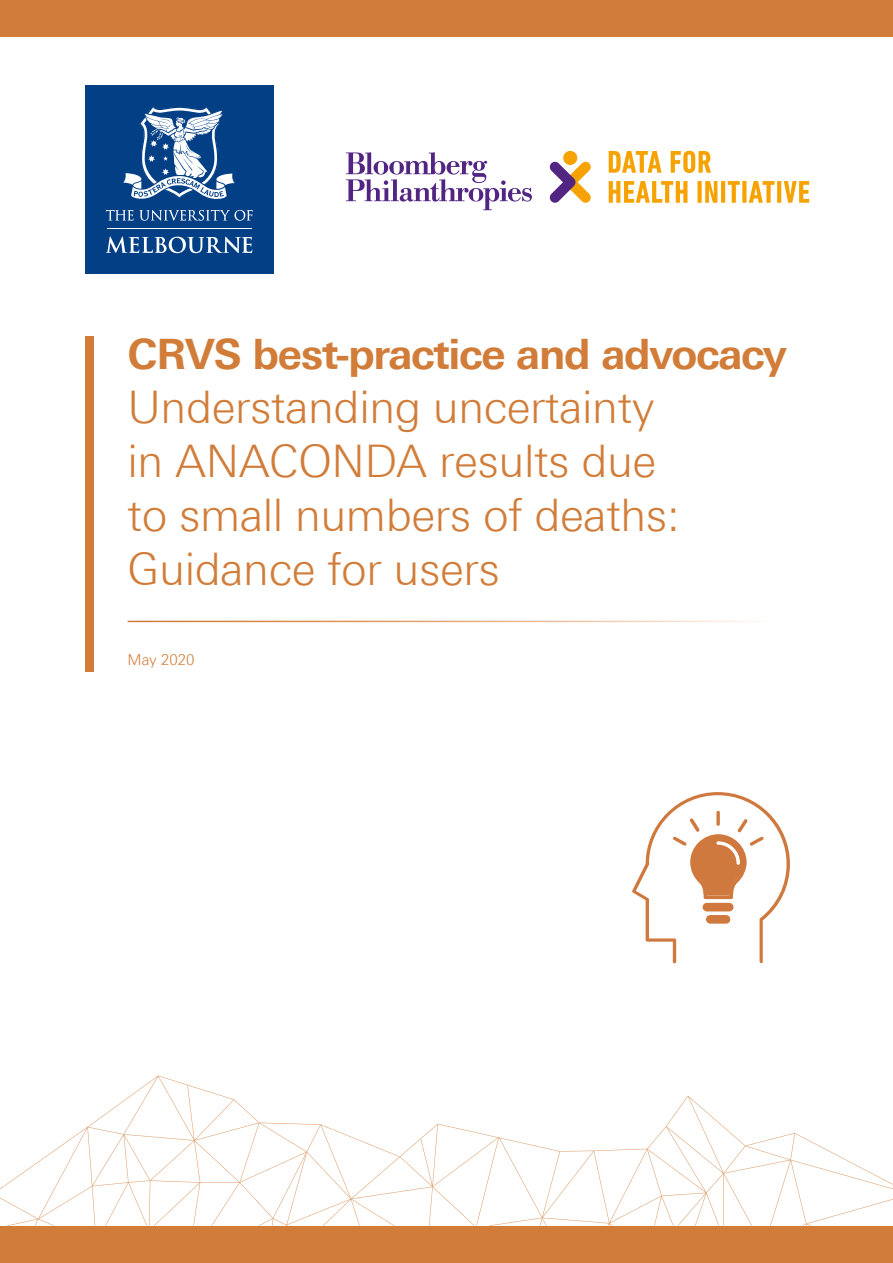
<style>
.page{position:relative;width:893px;height:1263px;background:#fff}
.page>*{position:absolute;margin:0;border:0;box-sizing:border-box;transform-origin:0 0}
.t1{font:300 45px/54px "Linotype Univers 330";letter-spacing:-.01em;color:#d17d39}
.t2{font:700 42px "Linotype Univers 630";letter-spacing:-.03em;color:#d17d39}
.t3{font:300 15px "Linotype Univers 330";color:#d17d39}
</style>
<div class="page">
<svg style="left:0;top:1075px;width:893px;height:151px"></svg>
<div style="left:0;top:1226px;width:893px;height:37px;background:#d17d39"></div>
<div style="left:0;top:0;width:893px;height:37px;background:#d17d39"></div>
<svg style="left:609px;top:151px;width:52px;height:22px"></svg>
<svg style="left:671px;top:151px;width:40px;height:22px"></svg>
<svg style="left:609px;top:181px;width:78px;height:22px"></svg>
<div style="left:697px;top:181px;width:5px;height:22px;background:#f6a200"></div>
<svg style="left:705px;top:181px;width:12px;height:22px"></svg>
<hr style="left:721px;top:181px;width:4px;height:22px;background:#f6a200">
<svg style="left:728px;top:181px;width:12px;height:22px"></svg>
<svg style="left:742px;top:181px;width:4px;height:22px"></svg>
<svg style="left:749px;top:181px;width:26px;height:22px"></svg>
<svg style="left:777px;top:181px;width:4px;height:22px"></svg>
<svg style="left:784px;top:181px;width:25px;height:22px"></svg>
<svg style="left:346px;top:152px;width:186px;height:58px"></svg>
<svg style="left:549px;top:161px;width:42px;height:42px"></svg>
<div style="left:563px;top:151px;width:14px;height:14px;background:#f6a200;border-radius:50%"></div>
<div style="left:85px;top:85px;width:188px;height:188px;background:#033f85"></div>
<svg style="left:106px;top:210px;width:147px;height:11px"></svg>
<hr style="left:107px;top:228px;width:145px;height:1px;background:#fff">
<svg style="left:106px;top:236px;width:146px;height:17px"></svg>
<svg style="left:123px;top:106px;width:112px;height:93px"></svg>
<div style="left:85px;top:336px;width:9px;height:336px;background:#d17d39"></div>
<svg style="left:632px;top:792px;width:158px;height:171px"></svg>
<p class="t2" style="left:128px;top:329px;width:661px">CRVS best-practice and advocacy</p>
<p class="t1" style="left:128px;top:380px;width:553px">Understanding uncertainty in ANACONDA results due to small numbers of deaths:<br>Guidance for users</p>
<p class="t3" style="left:128px;top:651px;width:69px">May 2020</p>
</div>
